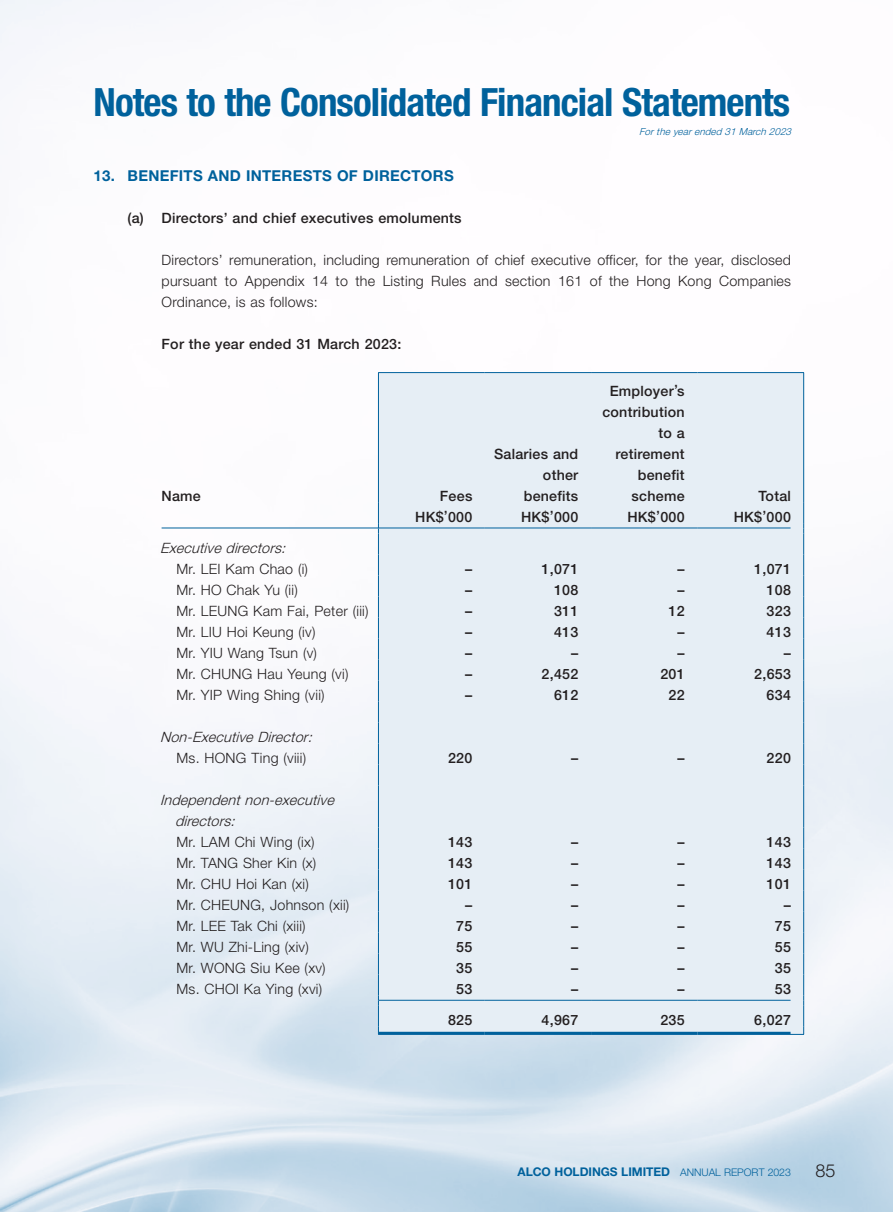
<style>
.page{position:relative;width:893px;height:1212px;background:#fff}
.page>*{position:absolute;margin:0;border:0;box-sizing:border-box;transform-origin:0 0}
.t1{font:700 condensed 39px "Helvetica Neue LT Std";letter-spacing:-.025em;color:#00619c}
.t2{font:300 18px "Helvetica Neue LT Std";color:#231f20}
.Heading_1{font:700 15px "Helvetica Neue LT Std";letter-spacing:.02em;color:#00619c}
.Body_Text{font:300 14.25px/21px "Helvetica Neue LT Std";letter-spacing:.02em;color:#231f20;text-align:justify}
.Body_Text-2{font:500 14.25px "Helvetica Neue LT Std";letter-spacing:.02em;color:#231f20}
.Body_Text-3{font:italic 300 14.25px/21px "Helvetica Neue LT Std";color:#231f20}
.Heading_2{font:500 14.25px "Helvetica Neue LT Std";letter-spacing:.02em;color:#231f20}
.t3{font:700 12px "Helvetica Neue LT Std";letter-spacing:-.005em;color:#00619c}
.t4{font:italic 300 9.75px "Helvetica Neue LT Std";color:#00619c}
.s1{font-weight:300;font-size:10.5px}
</style>
<div class="page">
<div style="left:379px;top:373px;width:424px;height:661px;background:#e6eef5"></div>
<svg style="left:378px;top:503px;width:1px;height:282px"></svg>
<svg style="left:803px;top:503px;width:1px;height:282px"></svg>
<hr style="left:378px;top:785px;width:1px;height:42px;background:#00619c">
<hr style="left:803px;top:785px;width:1px;height:42px;background:#00619c">
<hr style="left:378px;top:372px;width:107px;height:1px;background:#00619c">
<hr style="left:378px;top:373px;width:1px;height:130px;background:#00619c">
<hr style="left:485px;top:372px;width:106px;height:1px;background:#00619c">
<hr style="left:591px;top:372px;width:106px;height:1px;background:#00619c">
<hr style="left:697px;top:372px;width:107px;height:1px;background:#00619c">
<hr style="left:803px;top:373px;width:1px;height:130px;background:#00619c">
<hr style="left:378px;top:1034px;width:107px;height:1px;background:#00619c">
<hr style="left:485px;top:1034px;width:106px;height:1px;background:#00619c">
<hr style="left:591px;top:1034px;width:106px;height:1px;background:#00619c">
<hr style="left:697px;top:1034px;width:107px;height:1px;background:#00619c">
<svg style="left:378px;top:827px;width:1px;height:207px"></svg>
<svg style="left:803px;top:827px;width:1px;height:207px"></svg>
<hr style="left:162px;top:528px;width:216px;height:1px;background:#00619c">
<hr style="left:379px;top:528px;width:106px;height:1px;background:#00619c">
<hr style="left:485px;top:528px;width:106px;height:1px;background:#00619c">
<hr style="left:591px;top:528px;width:106px;height:1px;background:#00619c">
<hr style="left:697px;top:528px;width:93px;height:1px;background:#00619c">
<hr style="left:379px;top:1000px;width:106px;height:1px;background:#00619c">
<hr style="left:485px;top:1000px;width:106px;height:1px;background:#00619c">
<hr style="left:591px;top:1000px;width:106px;height:1px;background:#00619c">
<hr style="left:697px;top:1000px;width:93px;height:1px;background:#00619c">
<hr style="left:379px;top:1032px;width:106px;height:2px;background:#00619c">
<hr style="left:485px;top:1032px;width:106px;height:2px;background:#00619c">
<hr style="left:591px;top:1032px;width:106px;height:2px;background:#00619c">
<hr style="left:697px;top:1032px;width:93px;height:2px;background:#00619c">
<h1 class="t1" style="left:94px;top:78px;width:698px">Notes to the Consolidated Financial Statements</h1>
<p class="t4" style="left:639px;top:126px;width:156px">Fortheyearended 31 March2023</p>
<p class="Heading_1" style="left:94px;top:167px;width:362px">13. BENEFITS AND INTERESTS OF DIRECTORS</p>
<p class="Heading_2" style="left:128px;top:210px;width:336px">(a) Directors’ and chief executives emoluments</p>
<p class="Body_Text" style="left:162px;top:249px;width:631px">Directors’ remuneration, including remuneration of chief executive officer, for the year, disclosed pursuant to Appendix 14 to the Listing Rules and section 161 of the Hong Kong Companies Ordinance, is as follows:</p>
<p class="Body_Text-2" style="left:162px;top:336px;width:241px">For the year ended 31 March 2023:</p>
<p class="Body_Text-2" style="left:162px;top:487px;width:41px">Name</p>
<p class="Body_Text-2" style="left:440px;top:487px;width:34px">Fees</p>
<p class="Body_Text-2" style="left:494px;top:445px;width:86px">Salaries and</p>
<p class="Body_Text-2" style="left:543px;top:466px;width:37px">other</p>
<p class="Body_Text-2" style="left:524px;top:487px;width:56px">benefits</p>
<p class="Body_Text-2" style="left:610px;top:382px;width:76px">Employer’s</p>
<p class="Body_Text-2" style="left:602px;top:403px;width:84px">contribution</p>
<p class="Body_Text-2" style="left:658px;top:424px;width:28px">to a</p>
<p class="Body_Text-2" style="left:615px;top:445px;width:71px">retirement</p>
<p class="Body_Text-2" style="left:638px;top:466px;width:48px">benefit</p>
<p class="Body_Text-2" style="left:632px;top:487px;width:55px">scheme</p>
<p class="Body_Text-2" style="left:758px;top:487px;width:34px">Total</p>
<p class="Body_Text-2" style="left:415px;top:508px;width:59px">HK$’000</p>
<p class="Body_Text-2" style="left:521px;top:508px;width:59px">HK$’000</p>
<p class="Body_Text-2" style="left:627px;top:508px;width:59px">HK$’000</p>
<p class="Body_Text-2" style="left:734px;top:508px;width:59px">HK$’000</p>
<p class="Body_Text-3" style="left:160px;top:537px;width:131px">Executivedirectors:</p>
<p class="Body_Text" style="left:176px;top:558px;width:133px">Mr. LEI Kam Chao (i)</p>
<p class="Body_Text-2" style="left:465px;top:560px;width:9px">–</p>
<p class="Body_Text-2" style="left:542px;top:560px;width:38px">1,071</p>
<p class="Body_Text-2" style="left:677px;top:560px;width:9px">–</p>
<p class="Body_Text-2" style="left:754px;top:560px;width:38px">1,071</p>
<p class="Body_Text" style="left:176px;top:579px;width:123px">Mr. HO Chak Yu (ii)</p>
<p class="Body_Text-2" style="left:465px;top:581px;width:9px">–</p>
<p class="Body_Text-2" style="left:554px;top:581px;width:26px">108</p>
<p class="Body_Text-2" style="left:677px;top:581px;width:9px">–</p>
<p class="Body_Text-2" style="left:767px;top:581px;width:26px">108</p>
<p class="Body_Text" style="left:176px;top:600px;width:194px">Mr. LEUNG Kam Fai, Peter (iii)</p>
<p class="Body_Text-2" style="left:465px;top:602px;width:9px">–</p>
<p class="Body_Text-2" style="left:554px;top:602px;width:26px">311</p>
<p class="Body_Text-2" style="left:668px;top:602px;width:18px">12</p>
<p class="Body_Text-2" style="left:767px;top:602px;width:26px">323</p>
<p class="Body_Text" style="left:176px;top:621px;width:140px">Mr. LIU Hoi Keung (iv)</p>
<p class="Body_Text-2" style="left:465px;top:623px;width:9px">–</p>
<p class="Body_Text-2" style="left:554px;top:623px;width:26px">413</p>
<p class="Body_Text-2" style="left:677px;top:623px;width:9px">–</p>
<p class="Body_Text-2" style="left:767px;top:623px;width:26px">413</p>
<p class="Body_Text" style="left:176px;top:642px;width:142px">Mr. YIU Wang Tsun (v)</p>
<p class="Body_Text-2" style="left:465px;top:644px;width:9px">–</p>
<p class="Body_Text-2" style="left:571px;top:644px;width:9px">–</p>
<p class="Body_Text-2" style="left:677px;top:644px;width:9px">–</p>
<p class="Body_Text-2" style="left:784px;top:644px;width:9px">–</p>
<p class="Body_Text" style="left:176px;top:663px;width:173px">Mr. CHUNG Hau Yeung (vi)</p>
<p class="Body_Text-2" style="left:465px;top:665px;width:9px">–</p>
<p class="Body_Text-2" style="left:542px;top:665px;width:38px">2,452</p>
<p class="Body_Text-2" style="left:660px;top:665px;width:26px">201</p>
<p class="Body_Text-2" style="left:754px;top:665px;width:38px">2,653</p>
<p class="Body_Text" style="left:176px;top:684px;width:150px">Mr. YIP Wing Shing (vii)</p>
<p class="Body_Text-2" style="left:465px;top:686px;width:9px">–</p>
<p class="Body_Text-2" style="left:554px;top:686px;width:26px">612</p>
<p class="Body_Text-2" style="left:668px;top:686px;width:18px">22</p>
<p class="Body_Text-2" style="left:767px;top:686px;width:26px">634</p>
<p class="Body_Text-3" style="left:160px;top:726px;width:157px">Non-ExecutiveDirector:</p>
<p class="Body_Text" style="left:176px;top:747px;width:131px">Ms. HONG Ting (viii)</p>
<p class="Body_Text-2" style="left:448px;top:749px;width:26px">220</p>
<p class="Body_Text-2" style="left:571px;top:749px;width:9px">–</p>
<p class="Body_Text-2" style="left:677px;top:749px;width:9px">–</p>
<p class="Body_Text-2" style="left:767px;top:749px;width:26px">220</p>
<p class="Body_Text-3" style="left:175px;top:789px;width:165px;text-indent:-15px">Independentnon-executive directors:</p>
<p class="Body_Text" style="left:176px;top:831px;width:140px">Mr. LAM Chi Wing (ix)</p>
<p class="Body_Text-2" style="left:448px;top:833px;width:26px">143</p>
<p class="Body_Text-2" style="left:571px;top:833px;width:9px">–</p>
<p class="Body_Text-2" style="left:677px;top:833px;width:9px">–</p>
<p class="Body_Text-2" style="left:767px;top:833px;width:26px">143</p>
<p class="Body_Text" style="left:176px;top:852px;width:141px">Mr. TANG Sher Kin (x)</p>
<p class="Body_Text-2" style="left:448px;top:854px;width:26px">143</p>
<p class="Body_Text-2" style="left:571px;top:854px;width:9px">–</p>
<p class="Body_Text-2" style="left:677px;top:854px;width:9px">–</p>
<p class="Body_Text-2" style="left:767px;top:854px;width:26px">143</p>
<p class="Body_Text" style="left:176px;top:873px;width:134px">Mr. CHU Hoi Kan (xi)</p>
<p class="Body_Text-2" style="left:448px;top:875px;width:26px">101</p>
<p class="Body_Text-2" style="left:571px;top:875px;width:9px">–</p>
<p class="Body_Text-2" style="left:677px;top:875px;width:9px">–</p>
<p class="Body_Text-2" style="left:767px;top:875px;width:26px">101</p>
<p class="Body_Text" style="left:176px;top:894px;width:174px">Mr. CHEUNG, Johnson (xii)</p>
<p class="Body_Text-2" style="left:465px;top:896px;width:9px">–</p>
<p class="Body_Text-2" style="left:571px;top:896px;width:9px">–</p>
<p class="Body_Text-2" style="left:677px;top:896px;width:9px">–</p>
<p class="Body_Text-2" style="left:784px;top:896px;width:9px">–</p>
<p class="Body_Text" style="left:176px;top:915px;width:131px">Mr. LEE Tak Chi (xiii)</p>
<p class="Body_Text-2" style="left:456px;top:917px;width:18px">75</p>
<p class="Body_Text-2" style="left:571px;top:917px;width:9px">–</p>
<p class="Body_Text-2" style="left:677px;top:917px;width:9px">–</p>
<p class="Body_Text-2" style="left:775px;top:917px;width:18px">75</p>
<p class="Body_Text" style="left:176px;top:936px;width:134px">Mr. WU Zhi-Ling (xiv)</p>
<p class="Body_Text-2" style="left:456px;top:938px;width:18px">55</p>
<p class="Body_Text-2" style="left:571px;top:938px;width:9px">–</p>
<p class="Body_Text-2" style="left:677px;top:938px;width:9px">–</p>
<p class="Body_Text-2" style="left:775px;top:938px;width:18px">55</p>
<p class="Body_Text" style="left:176px;top:957px;width:151px">Mr. WONG Siu Kee (xv)</p>
<p class="Body_Text-2" style="left:456px;top:959px;width:18px">35</p>
<p class="Body_Text-2" style="left:571px;top:959px;width:9px">–</p>
<p class="Body_Text-2" style="left:677px;top:959px;width:9px">–</p>
<p class="Body_Text-2" style="left:775px;top:959px;width:18px">35</p>
<p class="Body_Text" style="left:176px;top:978px;width:147px">Ms. CHOI Ka Ying (xvi)</p>
<p class="Body_Text-2" style="left:456px;top:980px;width:18px">53</p>
<p class="Body_Text-2" style="left:571px;top:980px;width:9px">–</p>
<p class="Body_Text-2" style="left:677px;top:980px;width:9px">–</p>
<p class="Body_Text-2" style="left:775px;top:980px;width:18px">53</p>
<p class="Body_Text-2" style="left:448px;top:1011px;width:26px">825</p>
<p class="Body_Text-2" style="left:542px;top:1011px;width:38px">4,967</p>
<p class="Body_Text-2" style="left:660px;top:1011px;width:26px">235</p>
<p class="Body_Text-2" style="left:754px;top:1011px;width:38px">6,027</p>
<p class="t3" style="left:517px;top:1164px;width:275px">ALCO HOLDINGS LIMITED <span class="s1">ANNUAL REPORT 2023</span></p>
<p class="t2" style="left:815px;top:1159px;width:22px">85</p>
</div>
